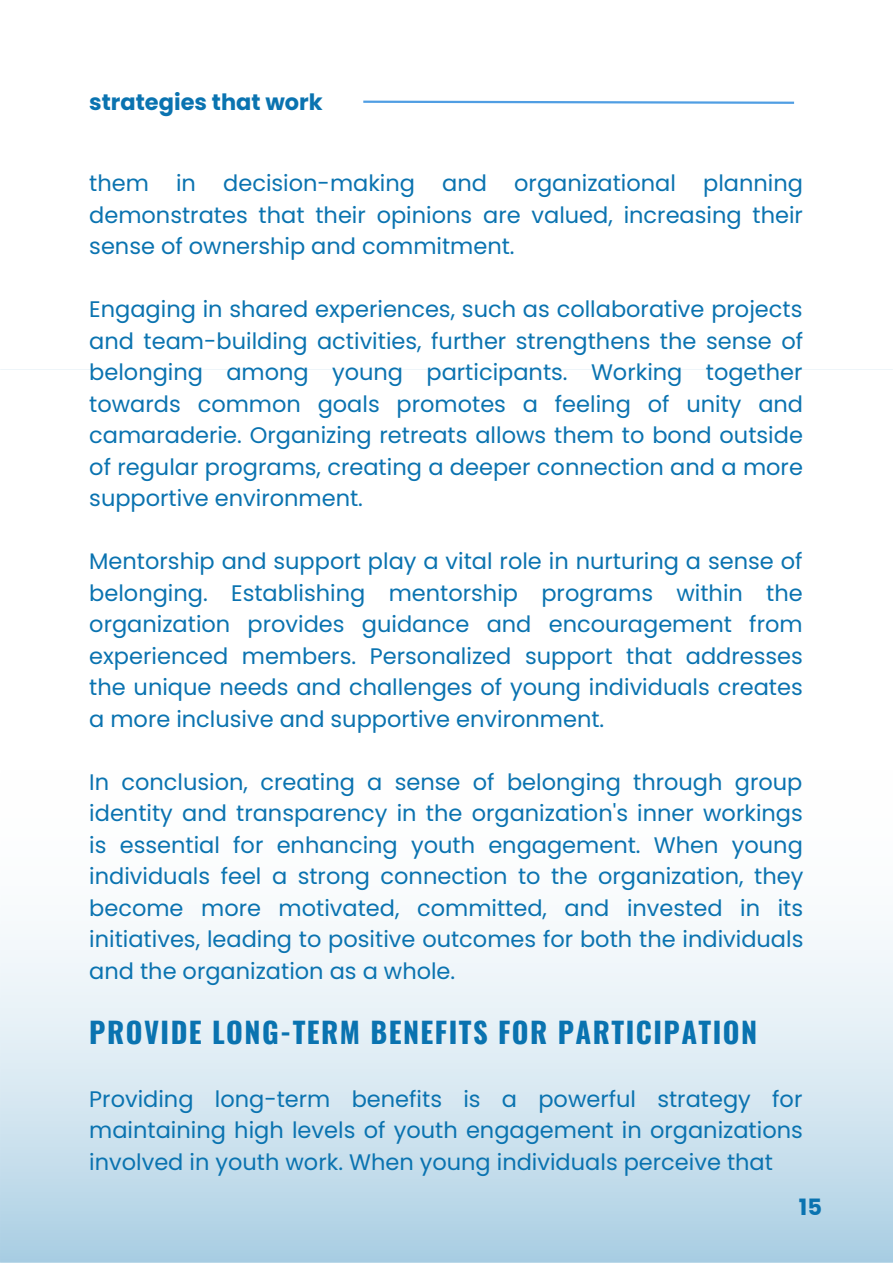
<style>
.page{position:relative;width:893px;height:1264px;background:#fff}
.page>*{position:absolute;margin:0;border:0;box-sizing:border-box;transform-origin:0 0}
.t1{font:700 28.65px "Oswald";letter-spacing:.05em;color:#0a73b0}
.t2{font:22.5px/31.5px "Poppins";color:#0a73b0;text-align:justify}
.t3{font:700 22.5px "Poppins";color:#0a73b0}
</style>
<div class="page">
<svg style="left:0;top:934px;width:892px;height:328px;background:#d3e6f0"></svg>
<svg style="left:363px;top:100px;width:432px;height:4px"></svg>
<p class="t3" style="left:89px;top:86px;width:235px">strategies that work</p>
<p class="t2" style="left:89px;top:168px;width:715px">them in decision-making and organizational planning demonstrates that their opinions are valued, increasing their sense of ownership and commitment.</p>
<p class="t2" style="left:89px;top:293px;width:715px">Engaging in shared experiences, such as collaborative projects and team-building activities, further strengthens the sense of belonging among young participants. Working together towards common goals promotes a feeling of unity and camaraderie. Organizing retreats allows them to bond outside of regular programs, creating a deeper connection and a more supportive environment.</p>
<p class="t2" style="left:89px;top:545px;width:715px">Mentorship and support play a vital role in nurturing a sense of belonging. Establishing mentorship programs within the organization provides guidance and encouragement from experienced members. Personalized support that addresses the unique needs and challenges of young individuals creates a more inclusive and supportive environment.</p>
<p class="t2" style="left:89px;top:766px;width:715px">In conclusion, creating a sense of belonging through group identity and transparency in the organization's inner workings is essential for enhancing youth engagement. When young individuals feel a strong connection to the organization, they become more motivated, committed, and invested in its initiatives, leading to positive outcomes for both the individuals and the organization as a whole.</p>
<p class="t1" style="left:89px;top:1010px;width:669px">PROVIDE LONG-TERM BENEFITS FOR PARTICIPATION</p>
<p class="t2" style="left:89px;top:1082px;width:715px">Providing long-term benefits is a powerful strategy for maintaining high levels of youth engagement in organizations involved in youth work. When young individuals perceive that</p>
<p class="t3" style="left:798px;top:1191px;width:25px">15</p>
</div>
